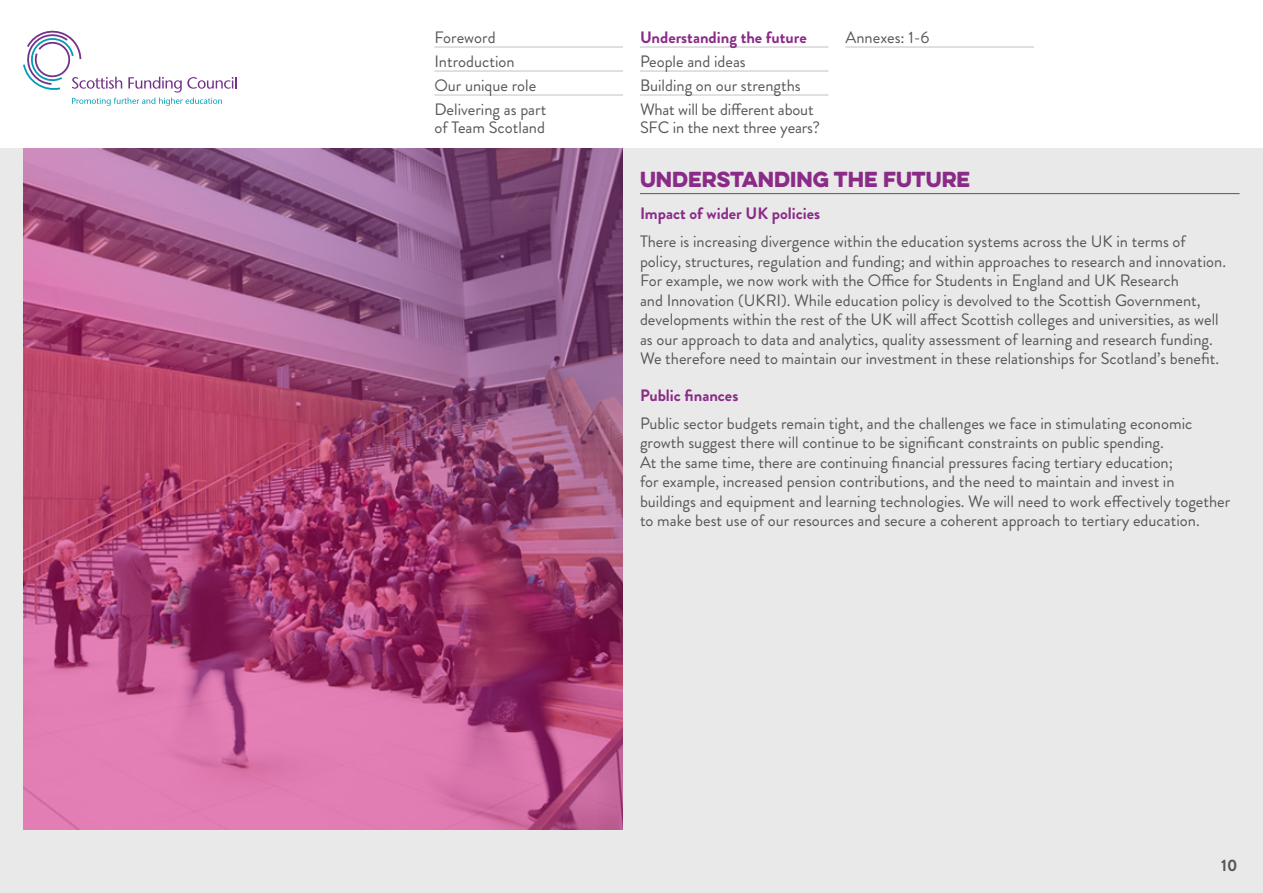
<style>
.page{position:relative;width:1263px;height:893px;background:#fff}
.page>*{position:absolute;margin:0;border:0;box-sizing:border-box;transform-origin:0 0}
.t1{font:19.5px "Eveleth Clean";color:#8a2b87}
.t2{font:16.5px/19.5px "Brandon Grotesque";color:#575756}
.t3{font:700 16.5px "Brandon Grotesque";color:#8a2b87}
.t4{font:700 16.5px "Brandon Grotesque";color:#575756}
</style>
<div class="page">
<div style="left:0;top:149px;width:1263px;height:744px;background:#e9e9e9"></div>
<hr style="left:434px;top:47px;width:189px;height:1px;background:#c2c2c2">
<hr style="left:434px;top:71px;width:189px;height:1px;background:#c2c2c2">
<hr style="left:434px;top:95px;width:189px;height:1px;background:#c2c2c2">
<hr style="left:640px;top:47px;width:188px;height:1px;background:#c2c2c2">
<hr style="left:640px;top:71px;width:188px;height:1px;background:#c2c2c2">
<hr style="left:640px;top:95px;width:188px;height:1px;background:#c2c2c2">
<hr style="left:845px;top:47px;width:189px;height:1px;background:#c2c2c2">
<svg style="left:23px;top:31px;width:214px;height:75px"></svg>
<hr style="left:640px;top:193px;width:599px;height:1px;background:#575756">
<img style="left:23px;top:149px;width:600px;height:680px">
<p class="t2" style="left:434px;top:25px;width:113px;line-height:24px">Foreword<br>Introduction<br>Our unique role<br>Delivering as part</p>
<p class="t2" style="left:434px;top:117px;width:112px">of Team Scotland</p>
<p class="t3" style="left:640px;top:25px;width:168px">Understanding the future</p>
<p class="t2" style="left:640px;top:49px;width:175px;line-height:24px">People and ideas<br>Building on our strengths<br>What will be different about</p>
<p class="t2" style="left:640px;top:117px;width:182px">SFC in the next three years?</p>
<p class="t2" style="left:845px;top:27px;width:86px">Annexes: 1-6</p>
<p class="t1" style="left:640px;top:164px;width:332px">UNDERSTANDING THE FUTURE</p>
<p class="t3" style="left:640px;top:202px;width:182px">Impact of wider UK policies</p>
<p class="t2" style="left:640px;top:232px;width:588px">There is increasing divergence within the education systems across the UK in terms of policy, structures, regulation and funding; and within approaches to research and innovation.<br>For example, we now work with the Office for Students in England and UK Research<br>and Innovation (UKRI). While education policy is devolved to the Scottish Government, developments within the rest of the UK will affect Scottish colleges and universities, as well as our approach to data and analytics, quality assessment of learning and research funding.<br>We therefore need to maintain our investment in these relationships for Scotland’s benefit.</p>
<p class="t3" style="left:640px;top:384px;width:100px">Public finances</p>
<p class="t2" style="left:640px;top:414px;width:592px">Public sector budgets remain tight, and the challenges we face in stimulating economic growth suggest there will continue to be significant constraints on public spending.<br>At the same time, there are continuing financial pressures facing tertiary education;<br>for example, increased pension contributions, and the need to maintain and invest in buildings and equipment and learning technologies. We will need to work effectively together to make best use of our resources and secure a coherent approach to tertiary education.</p>
<p class="t4" style="left:1221px;top:853px;width:18px">10</p>
</div>
